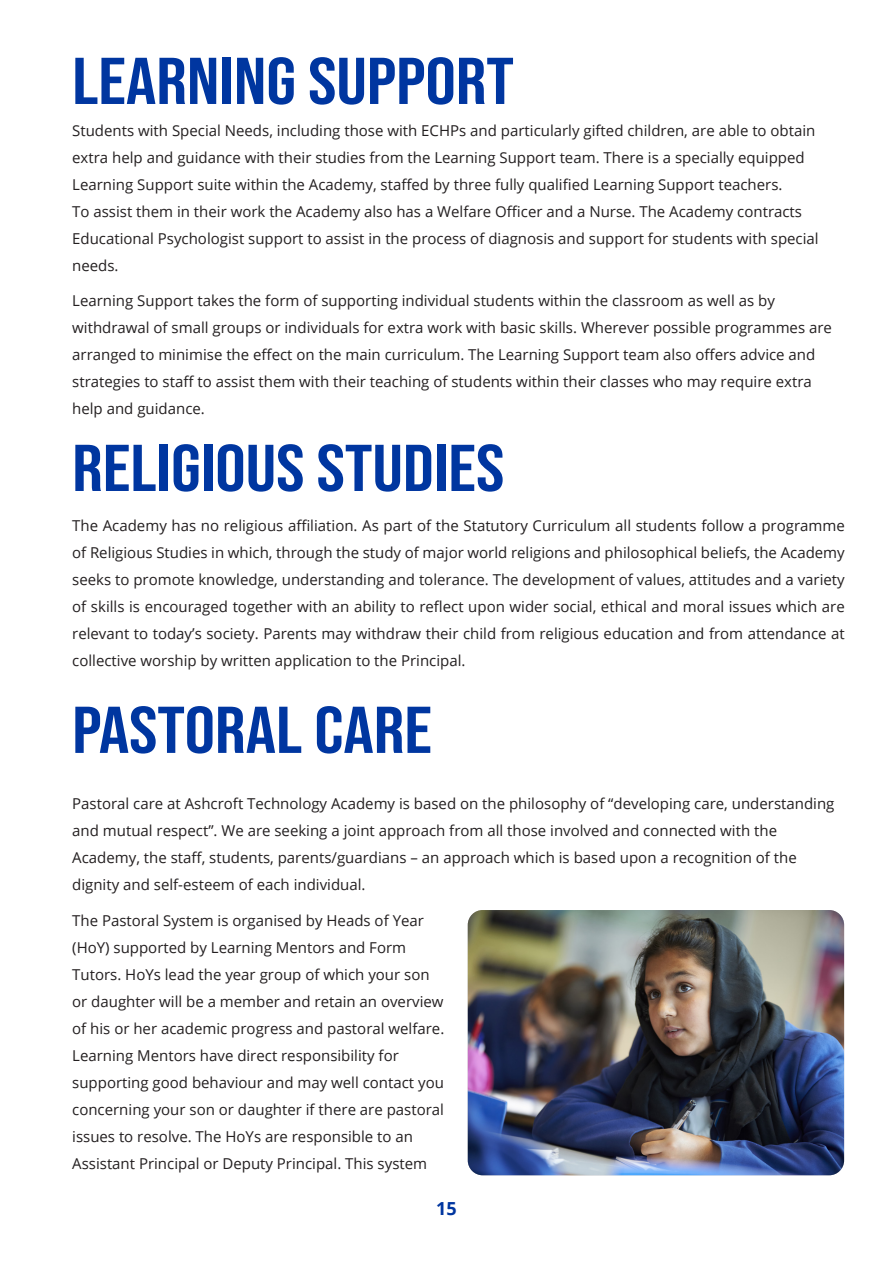
<style>
.page{position:relative;width:893px;height:1263px;background:#fff}
.page>*{position:absolute;margin:0;border:0;box-sizing:border-box;transform-origin:0 0}
.t1{font:66px "Bebas Neue";color:#0036a0;scale:1.15 1}
.t2{font:700 18px "Open Sans";color:#0036a0}
.Paragraph_Style_1{font:15px/27px "Open Sans";color:#231f20}
</style>
<div class="page">
<img style="left:468px;top:910px;width:376px;height:265px">
<p class="t1" style="left:72px;top:44px;width:386px">LEARNING SUPPORT</p>
<p class="Paragraph_Style_1" style="left:72px;top:116px;width:748px">Students with Special Needs, including those with ECHPs and particularly gifted children, are able to obtain extra help and guidance with their studies from the Learning Support team. There is a specially equipped Learning Support suite within the Academy, staffed by three fully qualified Learning Support teachers.<br>To assist them in their work the Academy also has a Welfare Officer and a Nurse. The Academy contracts Educational Psychologist support to assist in the process of diagnosis and support for students with special needs.</p>
<p class="Paragraph_Style_1" style="left:72px;top:287px;width:761px">Learning Support takes the form of supporting individual students within the classroom as well as by withdrawal of small groups or individuals for extra work with basic skills. Wherever possible programmes are arranged to minimise the effect on the main curriculum. The Learning Support team also offers advice and strategies to staff to assist them with their teaching of students within their classes who may require extra help and guidance.</p>
<p class="t1" style="left:72px;top:431px;width:377px">RELIGIOUS STUDIES</p>
<p class="Paragraph_Style_1" style="left:72px;top:511px;width:774px;text-align:justify">The Academy has no religious affiliation. As part of the Statutory Curriculum all students follow a programme of Religious Studies in which, through the study of major world religions and philosophical beliefs, the Academy seeks to promote knowledge, understanding and tolerance. The development of values, attitudes and a variety of skills is encouraged together with an ability to reflect upon wider social, ethical and moral issues which are relevant to today’s society. Parents may withdraw their child from religious education and from attendance at collective worship by written application to the Principal.</p>
<p class="t1" style="left:72px;top:693px;width:314px">PASTORAL CARE</p>
<p class="Paragraph_Style_1" style="left:72px;top:790px;width:764px">Pastoral care at Ashcroft Technology Academy is based on the philosophy of “developing care, understanding and mutual respect”. We are seeking a joint approach from all those involved and connected with the Academy, the staff, students, parents/guardians – an approach which is based upon a recognition of the dignity and self-esteem of each individual.</p>
<p class="Paragraph_Style_1" style="left:72px;top:906px;width:374px">The Pastoral System is organised by Heads of Year (HoY) supported by Learning Mentors and Form Tutors. HoYs lead the year group of which your son or daughter will be a member and retain an overview of his or her academic progress and pastoral welfare.<br>Learning Mentors have direct responsibility for supporting good behaviour and may well contact you concerning your son or daughter if there are pastoral issues to resolve. The HoYs are responsible to an Assistant Principal or Deputy Principal. This system</p>
<p class="t2" style="left:436px;top:1196px;width:22px">15</p>
</div>
